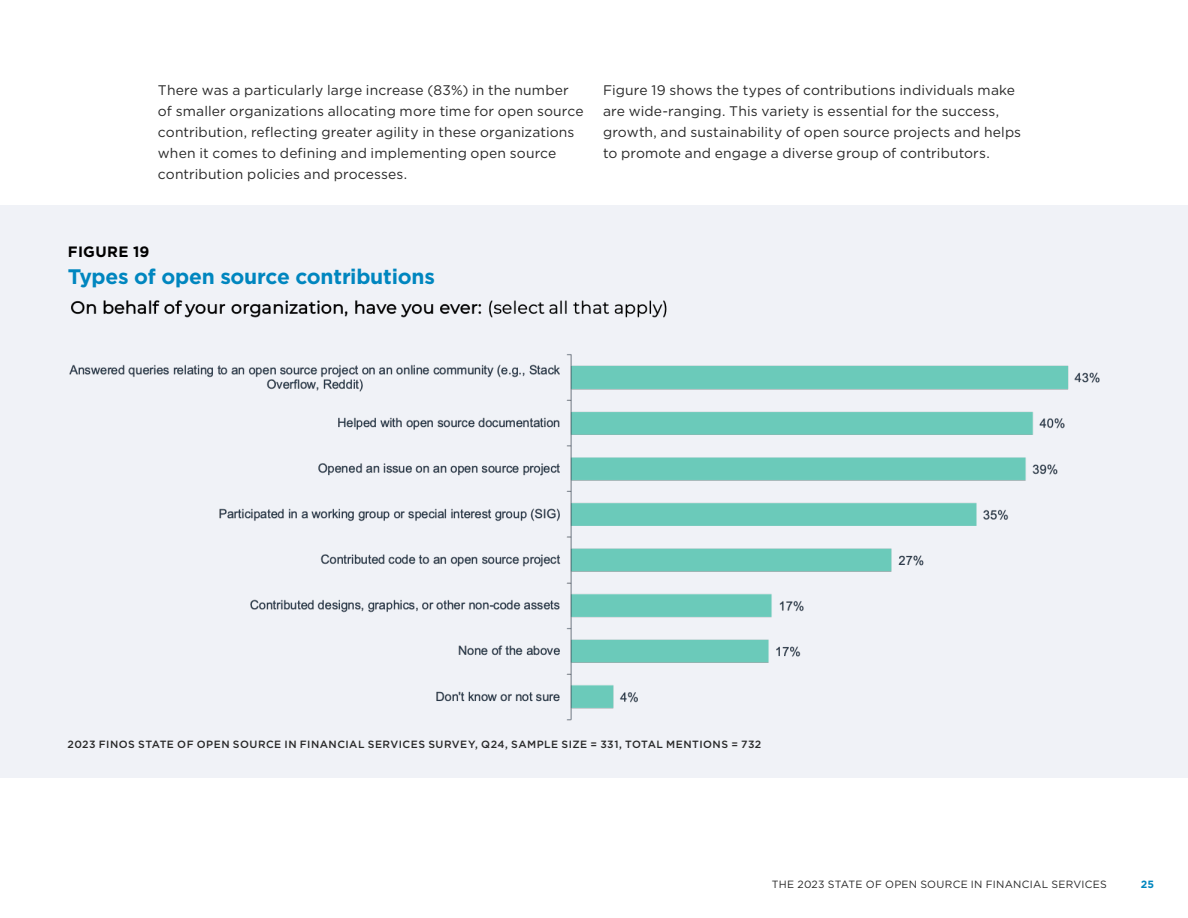
<style>
.page{position:relative;width:1188px;height:918px;background:#fff}
.page>*{position:absolute;margin:0;border:0;box-sizing:border-box;transform-origin:0 0}
.Chart_Title{font:700 21px "Gotham";letter-spacing:-.015em;color:#0086bf}
.Chart_Figure{font:700 15px "Gotham";letter-spacing:.02em;color:#000}
.Body{font:13.8px/21px "Gotham";letter-spacing:.01em;color:#282828}
.Chart_Fine_Print{font:500 10.5px "Gotham";letter-spacing:.045em;color:#282828}
.t1{font:10.5px "Gotham";letter-spacing:.025em;color:#282828}
.t2{font:700 10.5px "Gotham";color:#0086bf}
</style>
<div class="page">
<div style="left:0;top:206px;width:1188px;height:572px;background:#f0f2f7"></div>
<img style="left:69px;top:300px;width:1031px;height:421px">
<p class="Body" style="left:158px;top:79px;width:427px">There was a particularly large increase (83%) in the number of smaller organizations allocating more time for open source contribution, reflecting greater agility in these organizations when it comes to defining and implementing open source contribution policies and processes.</p>
<p class="Body" style="left:603px;top:79px;width:420px">Figure 19 shows the types of contributions individuals make are wide-ranging. This variety is essential for the success, growth, and sustainability of open source projects and helps to promote and engage a diverse group of contributors.</p>
<p class="Chart_Figure" style="left:68px;top:242px;width:83px">FIGURE 19</p>
<p class="Chart_Title" style="left:68px;top:263px;width:368px">Types of open source contributions</p>
<p class="Chart_Fine_Print" style="left:68px;top:737px;width:695px">2023 FINOS STATE OF OPEN SOURCE IN FINANCIAL SERVICES SURVEY, Q24, SAMPLE SIZE = 331, TOTAL MENTIONS = 732</p>
<p class="t1" style="left:772px;top:877px;width:337px">THE 2023 STATE OF OPEN SOURCE IN FINANCIAL SERVICES</p>
<p class="t2" style="left:1141px;top:877px;width:15px">25</p>
</div>
